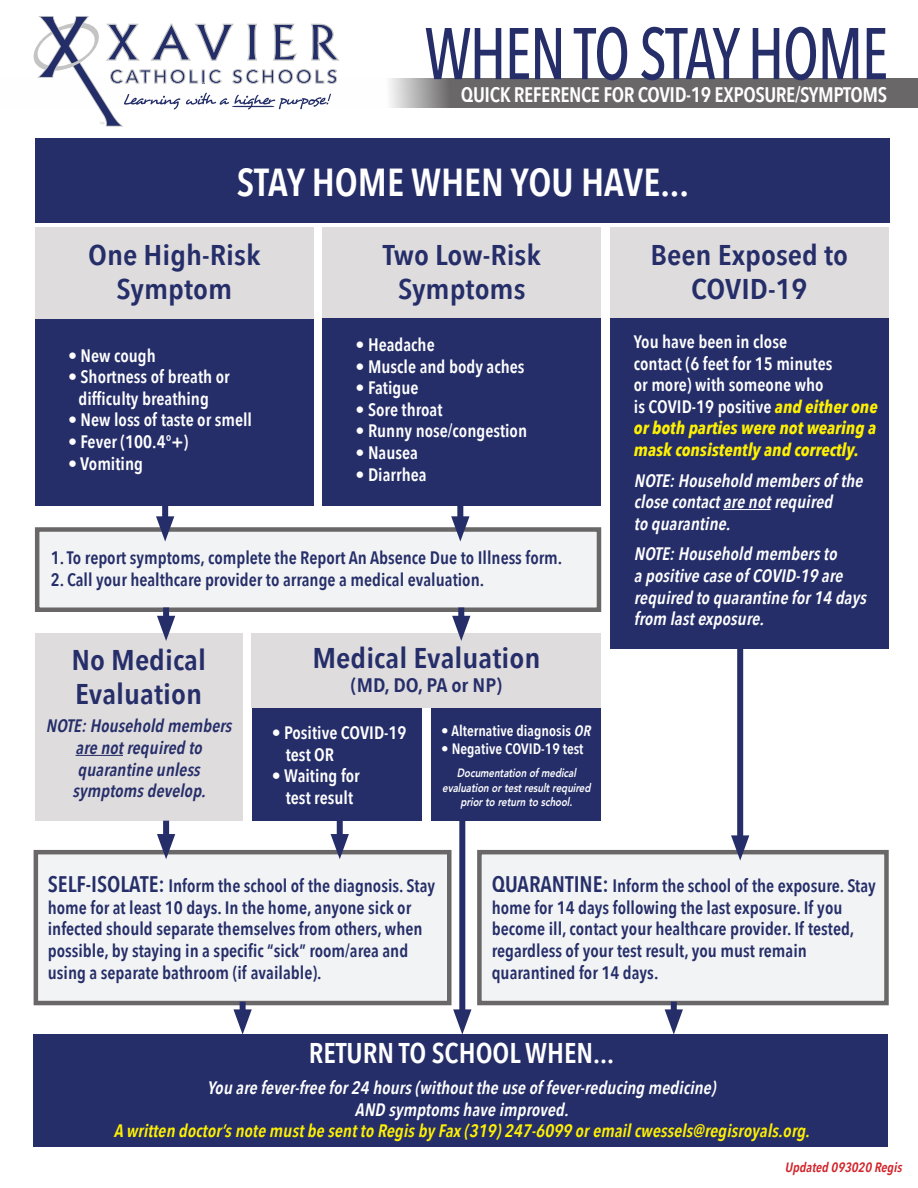
<style>
.page{position:relative;width:918px;height:1188px;background:#fff}
.page>*{position:absolute;margin:0;border:0;box-sizing:border-box;transform-origin:0 0}
.t1{font:500 72.3px "Avenir Next Condensed";letter-spacing:-.02em;color:#252e69;scale:.86 1}
.t2{font:600 39px "Avenir Next Condensed";color:#fff}
.t3{font:600 28.5px "Avenir Next Condensed";color:#252e69;scale:1.12 1}
.t4{font:600 28.5px "Avenir Next Condensed";color:#fff}
.t5{font:600 21px "Avenir Next Condensed";letter-spacing:-.02em;color:#fff}
.t6{font:600 19.5px "Avenir Next Condensed";color:#252e69;scale:1.12 1}
.t7{font:600 18px/21.6px "Avenir Next Condensed";color:#252e69}
.t8{font:600 18px "Avenir Next Condensed";color:#fff}
.t9{font:italic 600 18px/21.6px "Avenir Next Condensed";color:#fff}
.t10{font:italic 600 18px "Avenir Next Condensed";color:#fff101}
.t11{font:italic 700 18px/21.6px "Avenir Next Condensed";color:#fff101;text-align:justify}
.t12{font:italic 600 18px "Avenir Next Condensed";color:#252e69}
.t13{font:600 15px "Avenir Next Condensed";color:#fff}
.t14{font:italic 600 13.5px "Avenir Next Condensed";color:#d1232a}
.t15{font:italic 800 12px/14.4px "Avenir";color:#fff;text-align:center;scale:.8 1}
.s1{font-style:italic}
.s2{font-weight:600;font-style:normal;color:#fff}
.s3{font-size:22.5px}
</style>
<div class="page">
<svg style="left:389px;top:78px;width:529px;height:30px;background:#716f70"></svg>
<div style="left:35px;top:138px;width:855px;height:85px;background:#252e69"></div>
<div style="left:35px;top:319px;width:279px;height:187px;background:#252e69"></div>
<div style="left:35px;top:227px;width:279px;height:92px;background:#dfdcdd"></div>
<div style="left:322px;top:227px;width:279px;height:92px;background:#dfdcdd"></div>
<div style="left:610px;top:227px;width:279px;height:92px;background:#dfdcdd"></div>
<div style="left:322px;top:319px;width:279px;height:187px;background:#252e69"></div>
<div style="left:610px;top:319px;width:279px;height:330px;background:#252e69"></div>
<div style="left:35px;top:527px;width:566px;height:85px;background:#f2f3f4;border:4px solid #696768"></div>
<div style="left:35px;top:633px;width:208px;height:188px;background:#dfdcdd"></div>
<hr style="left:76px;top:755px;width:47px;height:1px;background:#252e69">
<div style="left:252px;top:633px;width:349px;height:75px;background:#dfdcdd"></div>
<div style="left:252px;top:708px;width:170px;height:113px;background:#252e69"></div>
<div style="left:431px;top:708px;width:170px;height:113px;background:#252e69"></div>
<div style="left:34px;top:850px;width:418px;height:155px;background:#f2f3f4;border:4px solid #696768"></div>
<div style="left:477px;top:850px;width:412px;height:155px;background:#f2f3f4;border:4px solid #696768"></div>
<div style="left:34px;top:1035px;width:854px;height:112px;background:#252e69"></div>
<svg style="left:34px;top:16px;width:306px;height:111px"></svg>
<div style="left:162px;top:486px;width:6px;height:41px;background:#252e69"></div>
<svg style="left:156px;top:516px;width:18px;height:26px"></svg>
<div style="left:457px;top:486px;width:6px;height:41px;background:#252e69"></div>
<svg style="left:451px;top:516px;width:19px;height:26px"></svg>
<div style="left:737px;top:605px;width:6px;height:241px;background:#252e69"></div>
<svg style="left:731px;top:835px;width:18px;height:26px"></svg>
<div style="left:163px;top:608px;width:6px;height:18px;background:#252e69"></div>
<svg style="left:157px;top:616px;width:18px;height:25px"></svg>
<div style="left:458px;top:608px;width:6px;height:18px;background:#252e69"></div>
<svg style="left:452px;top:616px;width:18px;height:25px"></svg>
<div style="left:163px;top:821px;width:6px;height:23px;background:#252e69"></div>
<svg style="left:157px;top:834px;width:18px;height:25px"></svg>
<div style="left:337px;top:821px;width:6px;height:23px;background:#252e69"></div>
<svg style="left:331px;top:834px;width:18px;height:25px"></svg>
<div style="left:459px;top:821px;width:6px;height:199px;background:#252e69"></div>
<svg style="left:453px;top:1009px;width:18px;height:26px"></svg>
<div style="left:240px;top:1002px;width:6px;height:18px;background:#252e69"></div>
<svg style="left:233px;top:1009px;width:19px;height:26px"></svg>
<div style="left:671px;top:1002px;width:6px;height:18px;background:#252e69"></div>
<svg style="left:665px;top:1009px;width:18px;height:26px"></svg>
<hr style="left:723px;top:509px;width:48px;height:1px;background:#fff">
<p class="t1" style="left:425px;top:10px;width:541px">WHEN TO STAY HOME</p>
<p class="t5" style="left:461px;top:76px;width:428px">QUICK REFERENCE FOR COVID-19 EXPOSURE/SYMPTOMS</p>
<p class="t2" style="left:237px;top:148px;width:454px">STAY HOME WHEN YOU HAVE...</p>
<p class="t3" style="left:88px;top:230px;width:155px">One High-Risk</p>
<p class="t3" style="left:116px;top:264px;width:105px">Symptom</p>
<p class="t8" style="left:68px;top:340px;width:89px">• New cough</p>
<p class="t8" style="left:68px;top:361px;width:163px">• Shortness of breath or</p>
<p class="t8" style="left:79px;top:383px;width:132px">difficulty breathing</p>
<p class="t8" style="left:68px;top:404px;width:186px">• New loss of taste or smell</p>
<p class="t8" style="left:68px;top:426px;width:122px">• Fever (100.4°+)</p>
<p class="t8" style="left:68px;top:448px;width:76px">• Vomiting</p>
<p class="t3" style="left:383px;top:230px;width:143px">Two Low-Risk</p>
<p class="t3" style="left:398px;top:264px;width:115px">Symptoms</p>
<p class="t8" style="left:356px;top:329px;width:81px">• Headache</p>
<p class="t8" style="left:356px;top:351px;width:170px">• Muscle and body aches</p>
<p class="t8" style="left:356px;top:372px;width:65px">• Fatigue</p>
<p class="t8" style="left:356px;top:394px;width:88px">• Sore throat</p>
<p class="t8" style="left:356px;top:416px;width:173px">• Runny nose/congestion</p>
<p class="t8" style="left:356px;top:437px;width:64px">• Nausea</p>
<p class="t8" style="left:356px;top:459px;width:72px">• Diarrhea</p>
<p class="t7" style="left:51px;top:546px;width:513px">1. To report symptoms, complete the Report An Absence Due to Illness form.</p>
<p class="t7" style="left:51px;top:568px;width:435px">2. Call your healthcare provider to arrange a medical evaluation.</p>
<p class="t3" style="left:71px;top:635px;width:122px">No Medical</p>
<p class="t3" style="left:75px;top:669px;width:115px">Evaluation</p>
<p class="t12" style="left:46px;top:711px;width:193px">NOTE:Householdmembers</p>
<p class="t12" style="left:76px;top:732px;width:133px">arenotrequiredto</p>
<p class="t12" style="left:78px;top:754px;width:129px">quarantineunless</p>
<p class="t12" style="left:73px;top:775px;width:140px">symptomsdevelop.</p>
<p class="t3" style="left:312px;top:634px;width:205px">Medical Evaluation</p>
<p class="t6" style="left:351px;top:668px;width:136px">(MD, DO, PA or NP)</p>
<p class="t8" style="left:272px;top:717px;width:136px">• Positive COVID-19</p>
<p class="t8" style="left:286px;top:739px;width:50px">test OR</p>
<p class="t8" style="left:272px;top:760px;width:90px">• Waiting for</p>
<p class="t8" style="left:286px;top:782px;width:69px">test result</p>
<p class="t13" style="left:441px;top:717px;width:155px">• Alternative diagnosis <span class="s1">OR</span></p>
<p class="t13" style="left:441px;top:735px;width:144px">• Negative COVID-19 test</p>
<p class="t15" style="left:457px;top:766px;width:153px">Documentation ofmedical</p>
<p class="t15" style="left:442px;top:780px;width:190px">evaluation ortestresultrequired priorto return to school.</p>
<p class="t3" style="left:650px;top:230px;width:178px">Been Exposed to</p>
<p class="t3" style="left:691px;top:264px;width:105px">COVID-19</p>
<p class="t8" style="left:634px;top:326px;width:155px">You have been in close</p>
<p class="t8" style="left:634px;top:348px;width:200px">contact (6 feet for 15 minutes</p>
<p class="t8" style="left:634px;top:369px;width:191px">or more) with someone who</p>
<p class="t11" style="left:634px;top:396px;width:245px"><span class="s2">is COVID-19 positive</span> and either one or both parties were not wearing a mask consistently and correctly.</p>
<p class="t9" style="left:634px;top:469px;width:236px">NOTE:Householdmembersofthe</p>
<p class="t9" style="left:634px;top:491px;width:205px">closecontactarenotrequired</p>
<p class="t9" style="left:634px;top:512px;width:103px">toquarantine.</p>
<p class="t9" style="left:634px;top:543px;width:239px">NOTE:Householdmembersto apositivecaseofCOVID-19are requiredtoquarantinefor14days from lastexposure.</p>
<p class="t7" style="left:48px;top:875px;width:389px"><span class="s3">SELF-ISOLATE:</span> Inform the school of the diagnosis. Stay home for at least 10 days. In the home, anyone sick or infected should separate themselves from others, when possible, by staying in a specific “sick” room/area and</p>
<p class="t7" style="left:48px;top:961px;width:275px">using a separate bathroom (if available).</p>
<p class="t7" style="left:492px;top:875px;width:386px"><span class="s3">QUARANTINE:</span> Inform the school of the exposure. Stay home for 14 days following the last exposure. If you</p>
<p class="t7" style="left:492px;top:918px;width:364px">become ill, contact your healthcare provider. If tested,</p>
<p class="t7" style="left:492px;top:939px;width:317px">regardless of your test result, you must remain</p>
<p class="t7" style="left:492px;top:961px;width:168px">quarantined for 14 days.</p>
<p class="t4" style="left:309px;top:1028px;width:307px">RETURN TO SCHOOL WHEN...</p>
<p class="t9" style="left:207px;top:1077px;width:515px">Youarefever-freefor24hours(withouttheuseoffever-reducingmedicine)</p>
<p class="t9" style="left:355px;top:1098px;width:221px">AND symptomshaveimproved.</p>
<p class="t10" style="left:114px;top:1115px;width:703px">Awrittendoctor’snotemustbesenttoRegisbyFax(319)247-6099oremailcwessels@regisroyals.org.</p>
<p class="t14" style="left:785px;top:1156px;width:123px">Updated093020Regis</p>
</div>
